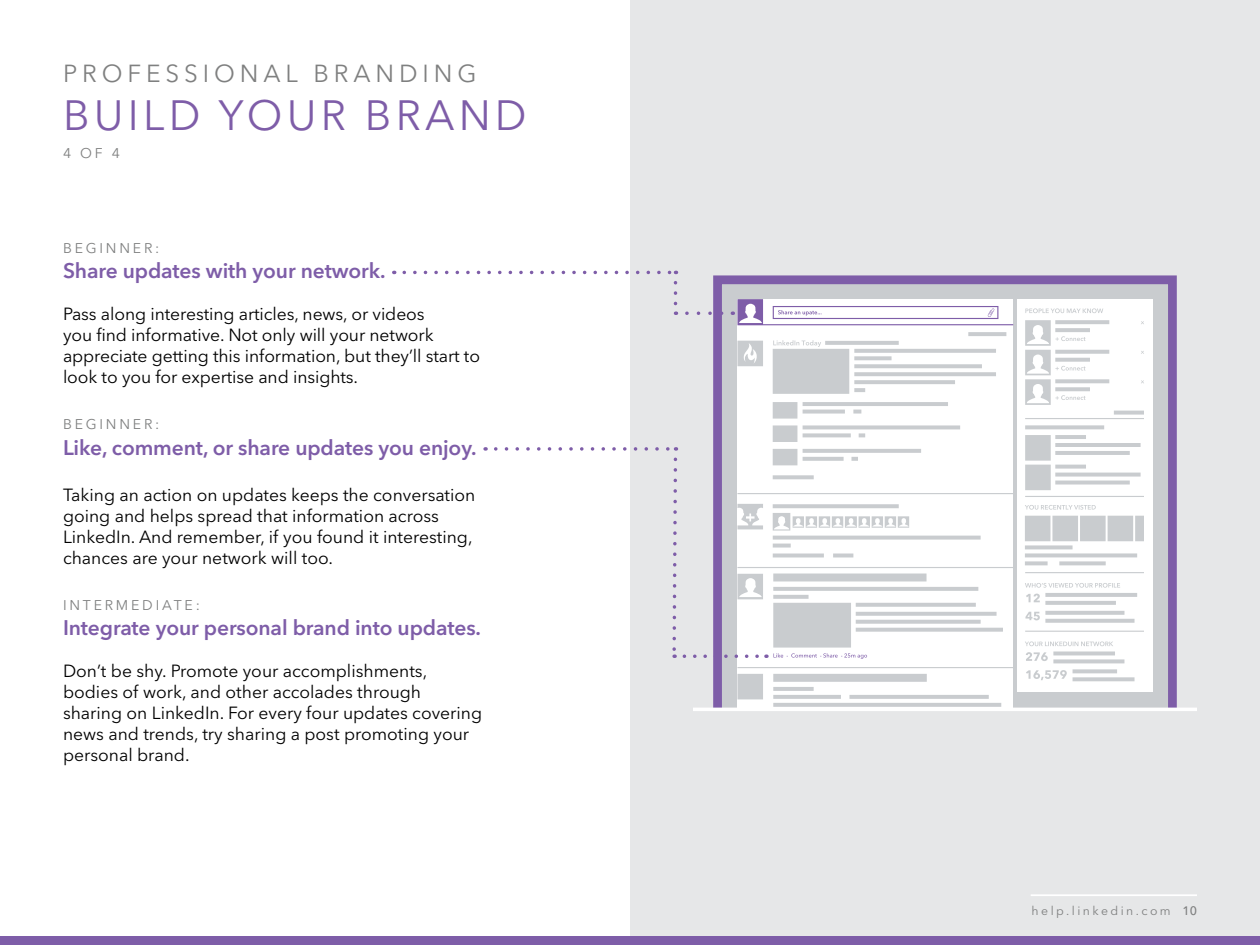
<style>
.page{position:relative;width:1260px;height:945px;background:#fff}
.page>*{position:absolute;margin:0;border:0;box-sizing:border-box;transform-origin:0 0}
.t1{font:42px "Avenir Next LT Pro";color:#7e5da8}
.t2{font:24.5px "Avenir Next LT Pro";color:#7f8080}
.t3{font:600 21px "Avenir Next LT Pro";letter-spacing:-.005em;color:#7e5da8}
.t4{font:17.5px/21px "Avenir Next LT Pro";color:#000}
.t5{font:14px "Avenir Next LT Pro";letter-spacing:.2em;color:#7f8080}
.t6{font:12.25px "Avenir Next LT Pro";letter-spacing:.2em;color:#7f8080}
.s1{font-weight:500}
</style>
<div class="page">
<div style="left:630px;top:0;width:630px;height:945px;background:#e6e7e8"></div>
<svg style="left:713px;top:275px;width:464px;height:433px;background:#b2a8c4"></svg>
<div style="left:1017px;top:299px;width:136px;height:392px;background:#fff"></div>
<svg style="left:737px;top:332px;width:276px;height:376px;background:#f2f3f4"></svg>
<svg style="left:1025px;top:641px;width:110px;height:40px"></svg>
<svg style="left:1025px;top:308px;width:78px;height:5px"></svg>
<svg style="left:1025px;top:320px;width:119px;height:312px"></svg>
<div style="left:0;top:937px;width:1260px;height:8px;background:#7e5da8"></div>
<svg style="left:496px;top:340px;width:507px;height:319px"></svg>
<svg style="left:404px;top:271px;width:266px;height:3px"></svg>
<svg style="left:674px;top:283px;width:3px;height:32px"></svg>
<svg style="left:687px;top:299px;width:326px;height:26px;background:#e3ddeb"></svg>
<hr style="left:693px;top:708px;width:504px;height:3px;background:#fff">
<hr style="left:1031px;top:894px;width:166px;height:2px;background:#fff">
<h2 class="t2" style="left:63px;top:58px;width:40px">Professional</h2>
<h2 class="t2" style="left:313px;top:58px;width:41px">Bran</h2>
<h2 class="t2" style="left:399px;top:58px;width:79px">din g</h2>
<h1 class="t1" style="left:63px;top:90px;width:54px">Buil</h1>
<h1 class="t1" style="left:169px;top:90px;width:83px">d your</h1>
<h1 class="t1" style="left:365px;top:90px;width:31px">bran</h1>
<h1 class="t1" style="left:495px;top:90px;width:33px">d</h1>
<p class="t5" style="left:63px;top:145px;width:29px">4 of</p>
<p class="t5" style="left:112px;top:145px;width:10px">4</p>
<p class="t5" style="left:63px;top:240px;width:48px">Be ginner</p>
<p class="t5" style="left:155px;top:240px;width:6px">:</p>
<p class="t3" style="left:63px;top:258px;width:324px">Share updates with your network.</p>
<p class="t4" style="left:63px;top:304px;width:419px">Pass along interesting articles, news, or videos<br>you find informative. Not only will your network appreciate getting this information, but they’ll start to look to you for expertise and insights.</p>
<p class="t5" style="left:63px;top:416px;width:48px">Be ginner</p>
<p class="t5" style="left:155px;top:416px;width:6px">:</p>
<p class="t3" style="left:63px;top:435px;width:415px">Like, comment, or share updates you enjoy.</p>
<p class="t4" style="left:63px;top:484px;width:414px">Taking an action on updates keeps the conversation going and helps spread that information across LinkedIn. And remember, if you found it interesting, chances are your network will too.</p>
<p class="t5" style="left:63px;top:597px;width:138px">In ter media te:</p>
<p class="t3" style="left:63px;top:615px;width:420px">Integrate your personal brand into updates.</p>
<p class="t4" style="left:63px;top:661px;width:421px">Don’t be shy. Promote your accomplishments, bodies of work, and other accolades through sharing on LinkedIn. For every four updates covering news and trends, try sharing a post promoting your personal brand.</p>
<p class="t6" style="left:1032px;top:903px;width:167px">help.linkedin.com <span class="s1">10</span></p>
</div>
